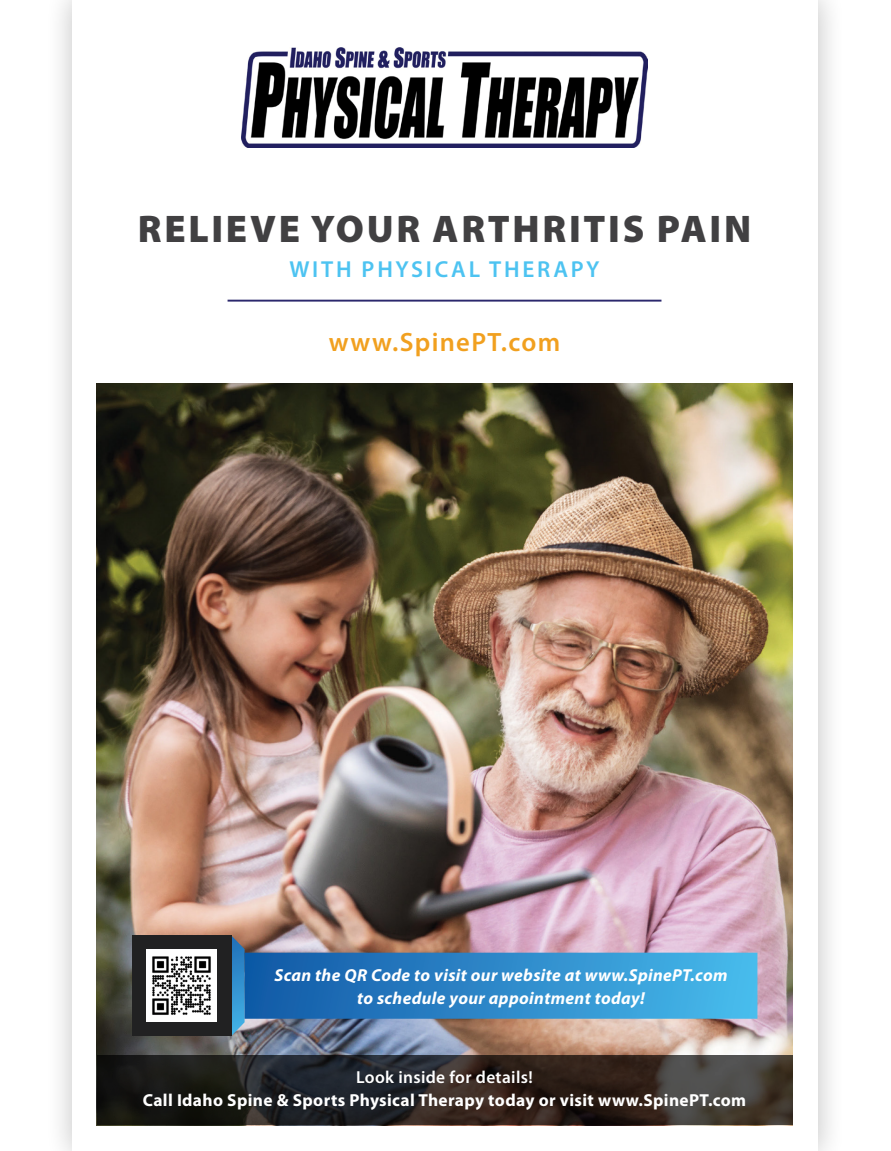
<style>
.page{position:relative;width:891px;height:1151px;background:#fff}
.page>*{position:absolute;margin:0;border:0;box-sizing:border-box;transform-origin:0 0}
.t1{font:900 38.7px "Myriad Pro";letter-spacing:.07em;color:#414042}
.t2{font:600 26.55px "Myriad Pro";letter-spacing:.05em;color:#f1a01f}
.t3{font:600 23.18px "Myriad Pro";letter-spacing:.12em;color:#4dc3f1}
.t4{font:700 17.32px/23.2px "Myriad Pro";letter-spacing:.02em;color:#fff;text-align:center}
.t5{font:italic 700 17.32px/23.2px "Myriad Pro";letter-spacing:.02em;color:#fff;text-align:center}
.s1{font-weight:600}
</style>
<div class="page">
<div style="left:44px;top:0;width:802px;height:1150px;background:#000;opacity:.25"></div>
<div style="left:73px;top:0;width:745px;height:1150px;background:#fff"></div>
<img style="left:97px;top:383px;width:695px;height:742px">
<hr style="left:228px;top:299px;width:433px;height:2px;background:#2b286d">
<img style="left:242px;top:48px;width:405px;height:99px">
<svg style="left:97px;top:1054px;width:695px;height:70px"></svg>
<svg style="left:132px;top:935px;width:625px;height:100px"></svg>
<img style="left:147px;top:949px;width:69px;height:72px">
<p class="t1" style="left:138px;top:203px;width:615px">RELIEVE YOUR ARTHRITIS PAIN</p>
<p class="t3" style="left:289px;top:255px;width:312px">WITH PHYSICAL THERAPY</p>
<p class="t2" style="left:329px;top:325px;width:233px">www.SpinePT.com</p>
<p class="t5" style="left:274px;top:962px;width:455px">Scan the QR Code to visit our website at www.SpinePT.com to schedule your appointment today!</p>
<p class="t4" style="left:143px;top:1064px;width:605px"><span class="s1">Look inside for details!<br></span>Call Idaho Spine &amp; Sports Physical Therapy today or visit www.SpinePT.com</p>
</div>
